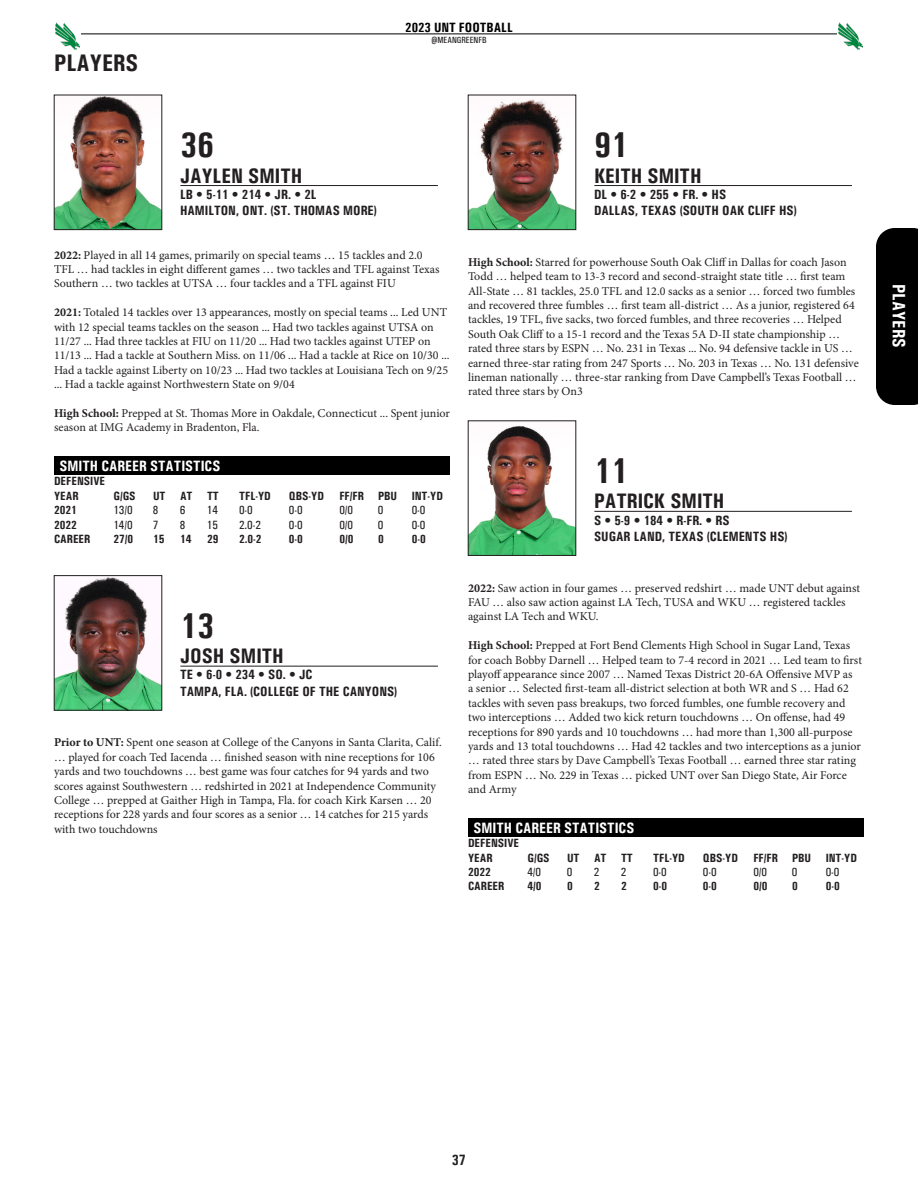
<style>
.page{position:relative;width:918px;height:1188px;background:#fff}
.page>*{position:absolute;margin:0;border:0;box-sizing:border-box;transform-origin:0 0}
._9_pt__type_no_indent{font:700 36px "Univers Condensed";color:#231f20}
.t1{font:700 24px "Univers Condensed";color:#231f20}
._9_pt__type_no_indent-2{font:700 21px "Univers Condensed";color:#231f20}
.t2{font:700 18px "Univers Condensed";color:#fff}
.t3{font:700 15px "Univers Condensed";color:#fff}
.t4{font:700 15px "Univers Condensed";color:#231f20}
._9_pt__type_no_indent-3{font:700 13.5px "Univers Condensed";color:#231f20}
.t5{font:700 13.5px "Univers Condensed";color:#000}
.t6{font:12px/14.4px "Minion Pro";color:#231f20}
.t7{font:700 12px "Univers Condensed";color:#231f20}
.t8{font:500 condensed 12px "Univers";color:#231f20}
.t9{font:500 condensed 9px "Univers";color:#231f20}
.s1{font-weight:700}
</style>
<div class="page">
<div style="left:876px;top:228px;width:42px;height:177px;background:#000"></div>
<hr style="left:81px;top:34px;width:756px;height:1px;background:#000">
<img style="left:56px;top:23px;width:23px;height:26px">
<img style="left:839px;top:23px;width:23px;height:26px">
<div style="left:54px;top:457px;width:396px;height:18px;background:#000"></div>
<img style="left:56px;top:97px;width:104px;height:131px">
<div style="left:54px;top:95px;width:108px;height:135px;border:1px solid #231f20"></div>
<hr style="left:180px;top:185px;width:258px;height:1px;background:#231f20">
<img style="left:56px;top:577px;width:104px;height:131px">
<div style="left:54px;top:575px;width:108px;height:135px;border:1px solid #231f20"></div>
<hr style="left:180px;top:666px;width:258px;height:1px;background:#231f20">
<div style="left:468px;top:818px;width:396px;height:19px;background:#000"></div>
<img style="left:470px;top:99px;width:104px;height:129px">
<div style="left:468px;top:95px;width:108px;height:135px;border:1px solid #231f20"></div>
<hr style="left:594px;top:185px;width:258px;height:1px;background:#231f20">
<img style="left:470px;top:425px;width:104px;height:129px">
<div style="left:468px;top:421px;width:108px;height:135px;border:1px solid #231f20"></div>
<hr style="left:594px;top:511px;width:258px;height:1px;background:#231f20">
<p class="t1" style="left:54px;top:48px;width:86px">PLAYERS</p>
<p class="t5" style="left:405px;top:19px;width:109px">2023 UNT FOOTBALL</p>
<p class="t9" style="left:431px;top:35px;width:57px">@MEANGREENFB</p>
<p class="_9_pt__type_no_indent" style="left:180px;top:123px;width:36px">36</p>
<p class="_9_pt__type_no_indent-2" style="left:180px;top:163px;width:124px">JAYLEN SMITH</p>
<p class="_9_pt__type_no_indent-3" style="left:180px;top:186px;width:138px">LB • 5-11 • 214 • JR. • 2L</p>
<p class="_9_pt__type_no_indent-3" style="left:180px;top:202px;width:198px">HAMILTON, ONT. (ST. THOMAS MORE)</p>
<p class="t6" style="left:54px;top:248px;width:387px"><span class="s1">2022:</span> Played in all 14 games, primarily on special teams … 15 tackles and 2.0<br>TFL … had tackles in eight different games … two tackles and TFL against Texas<br>Southern … two tackles at UTSA … four tackles and a TFL against FIU</p>
<p class="t6" style="left:54px;top:305px;width:397px"><span class="s1">2021:</span> Totaled 14 tackles over 13 appearances, mostly on special teams ... Led UNT with 12 special teams tackles on the season ... Had two tackles against UTSA on 11/27 ... Had three tackles at FIU on 11/20 ... Had two tackles against UTEP on 11/13 ... Had a tackle at Southern Miss. on 11/06 ... Had a tackle at Rice on 10/30 ...<br>Had a tackle against Liberty on 10/23 ... Had two tackles at Louisiana Tech on 9/25 ... Had a tackle against Northwestern State on 9/04</p>
<p class="t6" style="left:54px;top:406px;width:398px"><span class="s1">High School:</span> Prepped at St. Thomas More in Oakdale, Connecticut ... Spent junior season at IMG Academy in Bradenton, Fla.</p>
<p class="t3" style="left:59px;top:457px;width:162px">SMITH CAREER STATISTICS</p>
<p class="t7" style="left:54px;top:474px;width:53px">DEFENSIVE</p>
<p class="t7" style="left:54px;top:488px;width:26px">YEAR</p>
<p class="t7" style="left:113px;top:488px;width:24px">G/GS</p>
<p class="t7" style="left:153px;top:488px;width:67px">UT AT TT</p>
<p class="t7" style="left:239px;top:488px;width:33px">TFL-YD</p>
<p class="t7" style="left:289px;top:488px;width:37px">QBS-YD</p>
<p class="t7" style="left:339px;top:488px;width:105px">FF/FR PBU INT-YD</p>
<p class="t7" style="left:54px;top:503px;width:24px">2021</p>
<p class="t8" style="left:113px;top:503px;width:21px">13/0</p>
<p class="t8" style="left:153px;top:503px;width:7px">8</p>
<p class="t8" style="left:180px;top:503px;width:7px">6</p>
<p class="t8" style="left:207px;top:503px;width:13px">14</p>
<p class="t8" style="left:239px;top:503px;width:15px">0-0</p>
<p class="t8" style="left:289px;top:503px;width:15px">0-0</p>
<p class="t8" style="left:339px;top:503px;width:15px">0/0</p>
<p class="t8" style="left:378px;top:503px;width:7px">0</p>
<p class="t8" style="left:412px;top:503px;width:15px">0-0</p>
<p class="t7" style="left:54px;top:517px;width:24px">2022</p>
<p class="t8" style="left:113px;top:518px;width:21px">14/0</p>
<p class="t8" style="left:153px;top:518px;width:7px">7</p>
<p class="t8" style="left:180px;top:518px;width:7px">8</p>
<p class="t8" style="left:207px;top:518px;width:13px">15</p>
<p class="t8" style="left:239px;top:518px;width:23px">2.0-2</p>
<p class="t8" style="left:289px;top:518px;width:15px">0-0</p>
<p class="t8" style="left:339px;top:518px;width:15px">0/0</p>
<p class="t8" style="left:378px;top:518px;width:7px">0</p>
<p class="t8" style="left:412px;top:518px;width:15px">0-0</p>
<p class="t7" style="left:54px;top:532px;width:38px">CAREER</p>
<p class="t7" style="left:113px;top:532px;width:21px">27/0</p>
<p class="t7" style="left:153px;top:532px;width:13px">15</p>
<p class="t7" style="left:180px;top:532px;width:13px">14</p>
<p class="t7" style="left:207px;top:532px;width:13px">29</p>
<p class="t7" style="left:239px;top:532px;width:24px">2.0-2</p>
<p class="t7" style="left:289px;top:532px;width:16px">0-0</p>
<p class="t7" style="left:339px;top:532px;width:16px">0/0</p>
<p class="t7" style="left:378px;top:532px;width:7px">0</p>
<p class="t7" style="left:412px;top:532px;width:16px">0-0</p>
<p class="_9_pt__type_no_indent" style="left:180px;top:604px;width:36px">13</p>
<p class="_9_pt__type_no_indent-2" style="left:180px;top:643px;width:105px">JOSH SMITH</p>
<p class="_9_pt__type_no_indent-3" style="left:180px;top:667px;width:134px">TE • 6-0 • 234 • SO. • JC</p>
<p class="_9_pt__type_no_indent-3" style="left:180px;top:683px;width:219px">TAMPA, FLA. (COLLEGE OF THE CANYONS)</p>
<p class="t6" style="left:54px;top:735px;width:389px"><span class="s1">Prior to UNT:</span> Spent one season at College of the Canyons in Santa Clarita, Calif. … played for coach Ted Iacenda … finished season with nine receptions for 106 yards and two touchdowns … best game was four catches for 94 yards and two scores against Southwestern … redshirted in 2021 at Independence Community College … prepped at Gaither High in Tampa, Fla. for coach Kirk Karsen … 20 receptions for 228 yards and four scores as a senior … 14 catches for 215 yards with two touchdowns</p>
<p class="_9_pt__type_no_indent" style="left:594px;top:123px;width:36px">91</p>
<p class="_9_pt__type_no_indent-2" style="left:594px;top:163px;width:109px">KEITH SMITH</p>
<p class="_9_pt__type_no_indent-3" style="left:594px;top:186px;width:134px">DL • 6-2 • 255 • FR. • HS</p>
<p class="_9_pt__type_no_indent-3" style="left:594px;top:202px;width:204px">DALLAS, TEXAS (SOUTH OAK CLIFF HS)</p>
<p class="t6" style="left:468px;top:255px;width:392px"><span class="s1">High School:</span> Starred for powerhouse South Oak Cliff in Dallas for coach Jason Todd … helped team to 13-3 record and second-straight state title … first team All-State … 81 tackles, 25.0 TFL and 12.0 sacks as a senior … forced two fumbles and recovered three fumbles … first team all-district … As a junior, registered 64 tackles, 19 TFL, five sacks, two forced fumbles, and three recoveries … Helped South Oak Cliff to a 15-1 record and the Texas 5A D-II state championship … rated three stars by ESPN … No. 231 in Texas ... No. 94 defensive tackle in US … earned three-star rating from 247 Sports … No. 203 in Texas … No. 131 defensive lineman nationally … three-star ranking from Dave Campbell’s Texas Football … rated three stars by On3</p>
<p class="_9_pt__type_no_indent" style="left:594px;top:449px;width:36px">11</p>
<p class="_9_pt__type_no_indent-2" style="left:594px;top:489px;width:132px">PATRICK SMITH</p>
<p class="_9_pt__type_no_indent-3" style="left:594px;top:512px;width:137px">S • 5-9 • 184 • R-FR. • RS</p>
<p class="_9_pt__type_no_indent-3" style="left:594px;top:528px;width:195px">SUGAR LAND, TEXAS (CLEMENTS HS)</p>
<p class="t6" style="left:468px;top:581px;width:394px"><span class="s1">2022:</span> Saw action in four games … preserved redshirt … made UNT debut against<br>FAU … also saw action against LA Tech, TUSA and WKU … registered tackles against LA Tech and WKU.</p>
<p class="t6" style="left:468px;top:638px;width:396px"><span class="s1">High School:</span> Prepped at Fort Bend Clements High School in Sugar Land, Texas for coach Bobby Darnell … Helped team to 7-4 record in 2021 … Led team to first playoff appearance since 2007 … Named Texas District 20-6A Offensive MVP as<br>a senior … Selected first-team all-district selection at both WR and S … Had 62 tackles with seven pass breakups, two forced fumbles, one fumble recovery and two interceptions … Added two kick return touchdowns … On offense, had 49 receptions for 890 yards and 10 touchdowns … had more than 1,300 all-purpose yards and 13 total touchdowns … Had 42 tackles and two interceptions as a junior … rated three stars by Dave Campbell’s Texas Football … earned three star rating from ESPN … No. 229 in Texas … picked UNT over San Diego State, Air Force and Army</p>
<p class="t3" style="left:473px;top:819px;width:162px">SMITH CAREER STATISTICS</p>
<p class="t7" style="left:468px;top:836px;width:53px">DEFENSIVE</p>
<p class="t7" style="left:468px;top:850px;width:26px">YEAR</p>
<p class="t7" style="left:527px;top:850px;width:24px">G/GS</p>
<p class="t7" style="left:567px;top:850px;width:67px">UT AT TT</p>
<p class="t7" style="left:653px;top:850px;width:33px">TFL-YD</p>
<p class="t7" style="left:703px;top:850px;width:37px">QBS-YD</p>
<p class="t7" style="left:753px;top:850px;width:105px">FF/FR PBU INT-YD</p>
<p class="t7" style="left:468px;top:865px;width:24px">2022</p>
<p class="t8" style="left:527px;top:865px;width:15px">4/0</p>
<p class="t8" style="left:567px;top:865px;width:7px">0</p>
<p class="t8" style="left:594px;top:865px;width:7px">2</p>
<p class="t8" style="left:621px;top:865px;width:7px">2</p>
<p class="t8" style="left:653px;top:865px;width:15px">0-0</p>
<p class="t8" style="left:703px;top:865px;width:15px">0-0</p>
<p class="t8" style="left:753px;top:865px;width:15px">0/0</p>
<p class="t8" style="left:792px;top:865px;width:7px">0</p>
<p class="t8" style="left:826px;top:865px;width:15px">0-0</p>
<p class="t7" style="left:468px;top:879px;width:38px">CAREER</p>
<p class="t7" style="left:527px;top:879px;width:16px">4/0</p>
<p class="t7" style="left:567px;top:879px;width:7px">0</p>
<p class="t7" style="left:594px;top:879px;width:7px">2</p>
<p class="t7" style="left:621px;top:879px;width:7px">2</p>
<p class="t7" style="left:653px;top:879px;width:16px">0-0</p>
<p class="t7" style="left:703px;top:879px;width:16px">0-0</p>
<p class="t7" style="left:753px;top:879px;width:16px">0/0</p>
<p class="t7" style="left:792px;top:879px;width:7px">0</p>
<p class="t7" style="left:826px;top:879px;width:16px">0-0</p>
<h3 class="t2" style="left:910px;top:284px;width:65px;rotate:90deg">PLAYERS</h3>
<p class="t4" style="left:452px;top:1150px;width:16px">37</p>
</div>
